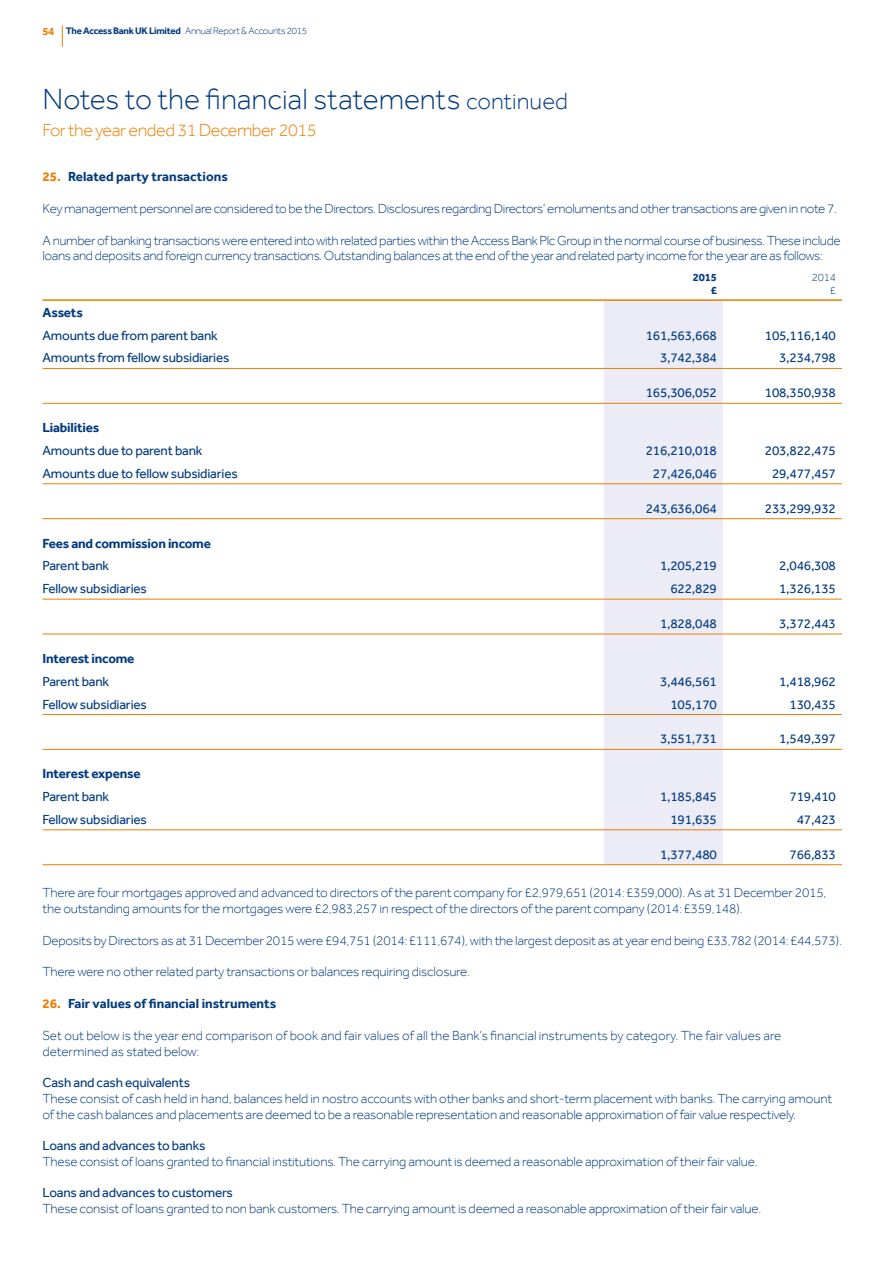
<style>
.page{position:relative;width:893px;height:1263px;background:#fff}
.page>*{position:absolute;margin:0;border:0;box-sizing:border-box;transform-origin:0 0}
.t1{font:300 30px "Effra";letter-spacing:-.005em;color:#033b7f}
.t2{font:300 18px "Effra";letter-spacing:-.025em;color:#ef7d00}
.t3{font:300 13.5px/15.8px "Effra";letter-spacing:-.015em;color:#033b7f}
.t4{font:13.5px "Effra";letter-spacing:-.015em;color:#033b7f}
.t5{font:700 13.5px "Effra";letter-spacing:-.015em;color:#033b7f}
.t6{font:700 11.25px/12.8px "Effra";color:#033b7f;text-align:right}
.t7{font:300 11.25px/12.8px "Effra";color:#033b7f;text-align:right}
.t8{font:300 9.75px "Effra";letter-spacing:-.03em;color:#033b7f}
.s1{font-weight:700;font-size:11.25px;color:#ef7d00}
.s2{font-weight:700}
.s3{font-size:24px}
.s4{color:#ef7d00}
</style>
<div class="page">
<div style="left:604px;top:301px;width:119px;height:563px;background:#ebecf5"></div>
<hr style="left:43px;top:299px;width:561px;height:2px;background:#ef7d00">
<hr style="left:604px;top:299px;width:119px;height:2px;background:#ef7d00">
<hr style="left:723px;top:299px;width:119px;height:2px;background:#ef7d00">
<hr style="left:43px;top:368px;width:561px;height:1px;background:#ef7d00">
<hr style="left:604px;top:368px;width:119px;height:1px;background:#ef7d00">
<hr style="left:723px;top:368px;width:119px;height:1px;background:#ef7d00">
<hr style="left:43px;top:403px;width:561px;height:1px;background:#ef7d00">
<hr style="left:604px;top:403px;width:119px;height:1px;background:#ef7d00">
<hr style="left:723px;top:403px;width:119px;height:1px;background:#ef7d00">
<hr style="left:43px;top:483px;width:561px;height:1px;background:#ef7d00">
<hr style="left:604px;top:483px;width:119px;height:1px;background:#ef7d00">
<hr style="left:723px;top:483px;width:119px;height:1px;background:#ef7d00">
<hr style="left:43px;top:518px;width:561px;height:1px;background:#ef7d00">
<hr style="left:604px;top:518px;width:119px;height:1px;background:#ef7d00">
<hr style="left:723px;top:518px;width:119px;height:1px;background:#ef7d00">
<hr style="left:43px;top:599px;width:561px;height:1px;background:#ef7d00">
<hr style="left:604px;top:599px;width:119px;height:1px;background:#ef7d00">
<hr style="left:723px;top:599px;width:119px;height:1px;background:#ef7d00">
<hr style="left:43px;top:634px;width:561px;height:1px;background:#ef7d00">
<hr style="left:604px;top:634px;width:119px;height:1px;background:#ef7d00">
<hr style="left:723px;top:634px;width:119px;height:1px;background:#ef7d00">
<hr style="left:43px;top:714px;width:561px;height:1px;background:#ef7d00">
<hr style="left:604px;top:714px;width:119px;height:1px;background:#ef7d00">
<hr style="left:723px;top:714px;width:119px;height:1px;background:#ef7d00">
<hr style="left:43px;top:749px;width:561px;height:1px;background:#ef7d00">
<hr style="left:604px;top:749px;width:119px;height:1px;background:#ef7d00">
<hr style="left:723px;top:749px;width:119px;height:1px;background:#ef7d00">
<hr style="left:43px;top:829px;width:561px;height:1px;background:#ef7d00">
<hr style="left:604px;top:829px;width:119px;height:1px;background:#ef7d00">
<hr style="left:723px;top:829px;width:119px;height:1px;background:#ef7d00">
<hr style="left:43px;top:864px;width:561px;height:1px;background:#ef7d00">
<hr style="left:604px;top:864px;width:119px;height:1px;background:#ef7d00">
<hr style="left:723px;top:864px;width:119px;height:1px;background:#ef7d00">
<svg style="left:62px;top:26px;width:1px;height:21px"></svg>
<p class="t8" style="left:43px;top:25px;width:266px"><span class="s1">54</span> <span class="s2">The Access Bank UK Limited</span> Annual Report &amp; Accounts 2015</p>
<h1 class="t1" style="left:43px;top:82px;width:527px">Notes to the financial statements <span class="s3">continued</span></h1>
<h2 class="t2" style="left:43px;top:120px;width:276px">For the year ended 31 December 2015</h2>
<p class="t5" style="left:43px;top:168px;width:187px"><span class="s4">25.</span> Related party transactions</p>
<p class="t3" style="left:43px;top:201px;width:796px">Key management personnel are considered to be the Directors. Disclosures regarding Directors’ emoluments and other transactions are given in note 7.</p>
<p class="t3" style="left:43px;top:232px;width:800px">A number of banking transactions were entered into with related parties within the Access Bank Plc Group in the normal course of business. These include loans and deposits and foreign currency transactions. Outstanding balances at the end of the year and related party income for the year are as follows:</p>
<p class="t6" style="left:693px;top:271px;width:26px">2015 £</p>
<p class="t7" style="left:812px;top:271px;width:26px">2014 £</p>
<p class="t5" style="left:43px;top:304px;width:42px">Assets</p>
<p class="t4" style="left:43px;top:327px;width:177px">Amounts due from parent bank</p>
<p class="t4" style="left:646px;top:327px;width:73px">161,563,668</p>
<p class="t4" style="left:765px;top:327px;width:73px">105,116,140</p>
<p class="t4" style="left:43px;top:350px;width:188px">Amounts from fellow subsidiaries</p>
<p class="t4" style="left:660px;top:350px;width:58px">3,742,384</p>
<p class="t4" style="left:779px;top:350px;width:58px">3,234,798</p>
<p class="t4" style="left:646px;top:385px;width:73px">165,306,052</p>
<p class="t4" style="left:765px;top:385px;width:73px">108,350,938</p>
<p class="t5" style="left:43px;top:419px;width:58px">Liabilities</p>
<p class="t4" style="left:43px;top:443px;width:161px">Amounts due to parent bank</p>
<p class="t4" style="left:646px;top:443px;width:73px">216,210,018</p>
<p class="t4" style="left:765px;top:443px;width:73px">203,822,475</p>
<p class="t4" style="left:43px;top:465px;width:197px">Amounts due to fellow subsidiaries</p>
<p class="t4" style="left:653px;top:465px;width:65px">27,426,046</p>
<p class="t4" style="left:772px;top:465px;width:65px">29,477,457</p>
<p class="t4" style="left:646px;top:500px;width:73px">243,636,064</p>
<p class="t4" style="left:765px;top:500px;width:73px">233,299,932</p>
<p class="t5" style="left:43px;top:535px;width:170px">Fees and commission income</p>
<p class="t4" style="left:43px;top:558px;width:68px">Parent bank</p>
<p class="t4" style="left:660px;top:558px;width:58px">1,205,219</p>
<p class="t4" style="left:779px;top:558px;width:58px">2,046,308</p>
<p class="t4" style="left:43px;top:581px;width:106px">Fellow subsidiaries</p>
<p class="t4" style="left:670px;top:581px;width:48px">622,829</p>
<p class="t4" style="left:779px;top:581px;width:58px">1,326,135</p>
<p class="t4" style="left:660px;top:616px;width:58px">1,828,048</p>
<p class="t4" style="left:779px;top:616px;width:58px">3,372,443</p>
<p class="t5" style="left:43px;top:650px;width:94px">Interest income</p>
<p class="t4" style="left:43px;top:673px;width:68px">Parent bank</p>
<p class="t4" style="left:660px;top:673px;width:58px">3,446,561</p>
<p class="t4" style="left:779px;top:673px;width:58px">1,418,962</p>
<p class="t4" style="left:43px;top:696px;width:106px">Fellow subsidiaries</p>
<p class="t4" style="left:670px;top:696px;width:48px">105,170</p>
<p class="t4" style="left:790px;top:696px;width:48px">130,435</p>
<p class="t4" style="left:660px;top:731px;width:58px">3,551,731</p>
<p class="t4" style="left:779px;top:731px;width:58px">1,549,397</p>
<p class="t5" style="left:43px;top:765px;width:100px">Interest expense</p>
<p class="t4" style="left:43px;top:789px;width:68px">Parent bank</p>
<p class="t4" style="left:660px;top:789px;width:58px">1,185,845</p>
<p class="t4" style="left:790px;top:789px;width:48px">719,410</p>
<p class="t4" style="left:43px;top:811px;width:106px">Fellow subsidiaries</p>
<p class="t4" style="left:670px;top:811px;width:48px">191,635</p>
<p class="t4" style="left:797px;top:811px;width:41px">47,423</p>
<p class="t4" style="left:660px;top:846px;width:58px">1,377,480</p>
<p class="t4" style="left:790px;top:846px;width:48px">766,833</p>
<p class="t3" style="left:43px;top:885px;width:785px">There are four mortgages approved and advanced to directors of the parent company for £2,979,651 (2014:£359,000). As at 31 December 2015, the outstanding amounts for the mortgages were £2,983,257 in respect of the directors of the parent company (2014:£359,148).</p>
<p class="t3" style="left:43px;top:932px;width:801px">Deposits by Directors as at 31 December 2015 were £94,751 (2014:£111,674), with the largest deposit as at year end being £33,782 (2014:£44,573).</p>
<p class="t3" style="left:43px;top:964px;width:429px">There were no other related party transactions or balances requiring disclosure.</p>
<p class="t5" style="left:43px;top:995px;width:235px"><span class="s4">26.</span> Fair values of financial instruments</p>
<p class="t3" style="left:43px;top:1027px;width:740px">Set out below is the year end comparison of book and fair values of all the Bank’s financial instruments by category. The fair values are determined as stated below:</p>
<p class="t4" style="left:43px;top:1075px;width:149px">Cash and cash equivalents</p>
<p class="t3" style="left:43px;top:1090px;width:791px">These consist of cash held in hand, balances held in nostro accounts with other banks and short-term placement with banks. The carrying amount of the cash balances and placements are deemed to be a reasonable representation and reasonable approximation of fair value respectively.</p>
<p class="t4" style="left:43px;top:1138px;width:165px">Loans and advances to banks</p>
<p class="t3" style="left:43px;top:1153px;width:717px">These consist of loans granted to financial institutions. The carrying amount is deemed a reasonable approximation of their fair value.</p>
<p class="t4" style="left:43px;top:1185px;width:192px">Loans and advances to customers</p>
<p class="t3" style="left:43px;top:1201px;width:720px">These consist of loans granted to non bank customers. The carrying amount is deemed a reasonable approximation of their fair value.</p>
</div>
